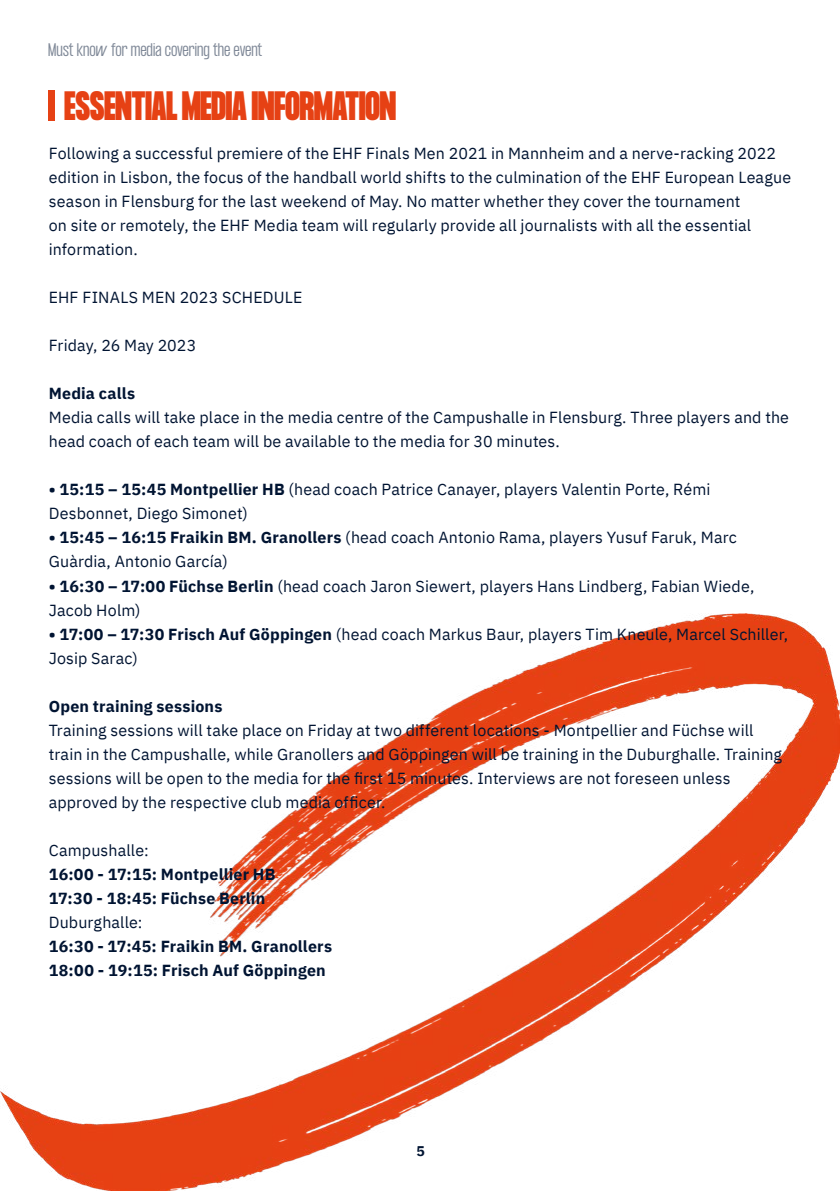
<style>
.page{position:relative;width:840px;height:1191px;background:#fff}
.page>*{position:absolute;margin:0;border:0;box-sizing:border-box;transform-origin:0 0}
.t1{font:900 36px "Formula Condensed";color:#e64114}
.t2{font:16px/24px "IBM Plex Sans";letter-spacing:.01em;color:#001432}
.t3{font:700 16px/24px "IBM Plex Sans";letter-spacing:.01em;color:#001432}
.t4{font:300 16px "Formula Condensed";letter-spacing:-.01em;color:#001432}
.t5{font:700 14px "IBM Plex Sans";color:#001432}
.s1{font-weight:700}
</style>
<div class="page">
<img style="left:0;top:613px;width:839px;height:578px">
<div style="left:49px;top:91px;width:6px;height:30px;background:#e64114"></div>
<p class="t4" style="left:48px;top:40px;width:216px">Must know for media covering the event</p>
<h1 class="t1" style="left:65px;top:84px;width:333px">ESSENTIAL MEDIA INFORMATION</h1>
<p class="t2" style="left:49px;top:140px;width:743px">Following a successful premiere of the EHF Finals Men 2021 in Mannheim and a nerve-racking 2022 edition in Lisbon, the focus of the handball world shifts to the culmination of the EHF European League season in Flensburg for the last weekend of May. No matter whether they cover the tournament<br>on site or remotely, the EHF Media team will regularly provide all journalists with all the essential information.</p>
<p class="t2" style="left:49px;top:284px;width:255px">EHF FINALS MEN 2023 SCHEDULE</p>
<p class="t2" style="left:49px;top:332px;width:149px">Friday, 26 May 2023</p>
<p class="t3" style="left:49px;top:380px;width:88px">Media calls</p>
<p class="t2" style="left:49px;top:404px;width:741px">Media calls will take place in the media centre of the Campushalle in Flensburg. Three players and the head coach of each team will be available to the media for 30 minutes.</p>
<p class="t2" style="left:49px;top:476px;width:663px"><span class="s1">• 15:15 – 15:45 Montpellier HB</span> (head coach Patrice Canayer, players Valentin Porte, Rémi<br>Desbonnet, Diego Simonet)</p>
<p class="t2" style="left:49px;top:524px;width:689px"><span class="s1">• 15:45 – 16:15 Fraikin BM. Granollers</span> (head coach Antonio Rama, players Yusuf Faruk, Marc<br>Guàrdia, Antonio García)</p>
<p class="t2" style="left:49px;top:572px;width:706px"><span class="s1">• 16:30 – 17:00 Füchse Berlin</span> (head coach Jaron Siewert, players Hans Lindberg, Fabian Wiede,<br>Jacob Holm)</p>
<p class="t2" style="left:49px;top:620px;width:740px"><span class="s1">• 17:00 – 17:30 Frisch Auf Göppingen</span> (head coach Markus Baur, players Tim Kneule, Marcel Schiller,<br>Josip Sarac)</p>
<p class="t3" style="left:49px;top:692px;width:175px">Open training sessions</p>
<p class="t2" style="left:49px;top:716px;width:734px">Training sessions will take place on Friday at two different locations - Montpellier and Füchse will train in the Campushalle, while Granollers and Göppingen will be training in the Duburghalle. Training sessions will be open to the media for the first 15 minutes. Interviews are not foreseen unless approved by the respective club media officer.</p>
<p class="t2" style="left:49px;top:836px;width:101px">Campushalle:</p>
<p class="t3" style="left:49px;top:860px;width:228px">16:00 - 17:15: Montpellier HB<br>17:30 - 18:45: Füchse Berlin</p>
<p class="t2" style="left:49px;top:908px;width:95px">Duburghalle:</p>
<p class="t3" style="left:49px;top:932px;width:285px">16:30 - 17:45: Fraikin BM. Granollers<br>18:00 - 19:15: Frisch Auf Göppingen</p>
<p class="t5" style="left:416px;top:1139px;width:10px">5</p>
</div>
